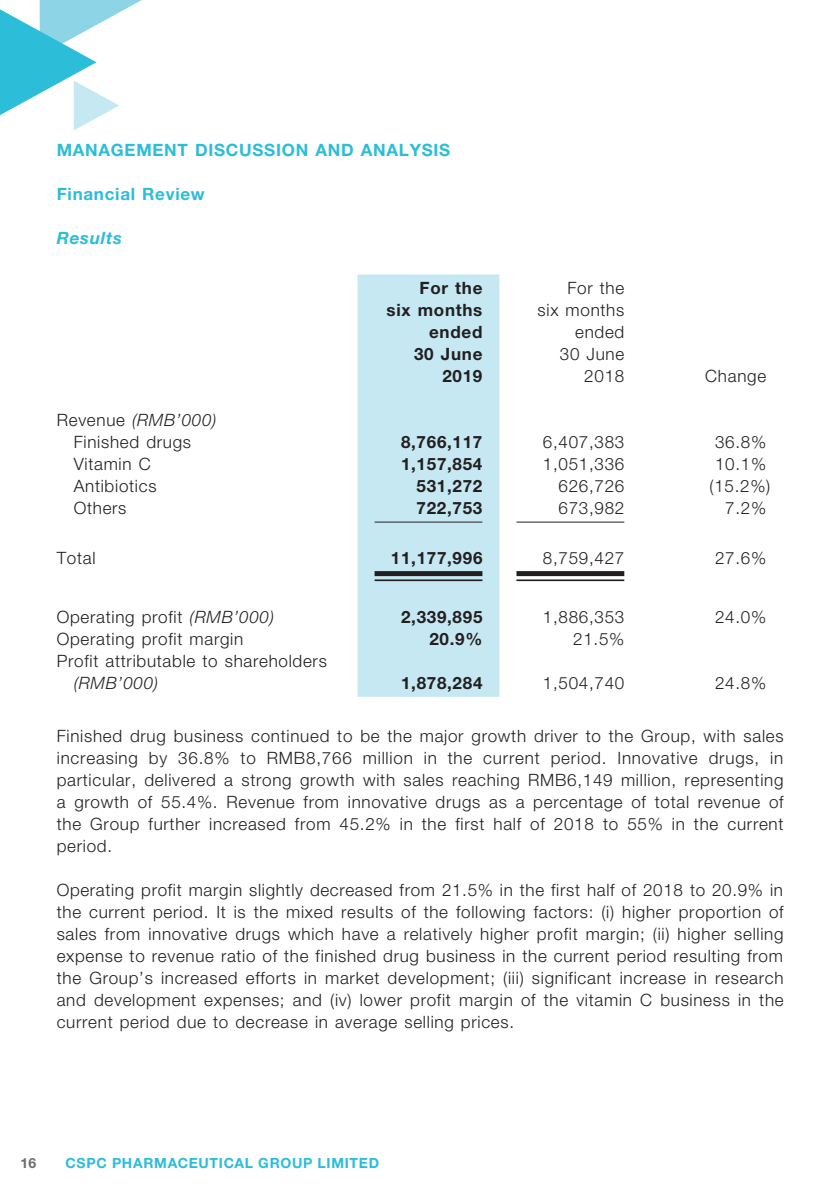
<style>
.page{position:relative;width:840px;height:1191px;background:#fff}
.page>*{position:absolute;margin:0;border:0;box-sizing:border-box;transform-origin:0 0}
.t1{font:300 17px/22px "Helvetica Neue";letter-spacing:.04em;color:#231f20;text-align:justify}
.t2{font:700 17px/22px "Helvetica Neue";letter-spacing:.04em;color:#231f20;text-align:right}
.t3{font:700 17px "Helvetica Neue";letter-spacing:.04em;color:#2cbdd8}
.t4{font:italic 300 17px "Helvetica Neue";letter-spacing:.04em;color:#231f20}
.t5{font:italic 700 17px "Helvetica Neue";letter-spacing:.04em;color:#2cbdd8}
.t6{font:700 14px "Helvetica Neue";letter-spacing:.05em;color:#2cbdd8}
.t7{font:700 14px "Helvetica Neue";color:#6c6d70}
.s1{font-style:italic}
</style>
<div class="page">
<svg style="left:0;top:0;width:142px;height:130px"></svg>
<div style="left:357px;top:274px;width:142px;height:423px;background:#c6e8f2"></div>
<hr style="left:374px;top:521px;width:108px;height:1px;background:#231f20">
<hr style="left:516px;top:521px;width:108px;height:1px;background:#231f20">
<div style="left:374px;top:571px;width:108px;height:5px;background:#231f20"></div>
<hr style="left:374px;top:579px;width:108px;height:2px;background:#231f20">
<div style="left:516px;top:571px;width:108px;height:5px;background:#231f20"></div>
<hr style="left:516px;top:579px;width:108px;height:2px;background:#231f20">
<p class="t3" style="left:57px;top:140px;width:82px">MANAGEMENT</p>
<p class="t3" style="left:195px;top:140px;width:100px">DISCUSSION</p>
<p class="t3" style="left:315px;top:140px;width:135px">AND ANALYSIS</p>
<p class="t3" style="left:57px;top:184px;width:149px">Financial Review</p>
<p class="t5" style="left:57px;top:228px;width:67px">Results</p>
<p class="t2" style="left:386px;top:277px;width:97px">For the<br>six months ended<br>30 June</p>
<p class="t1" style="left:537px;top:277px;width:88px;text-align:right">For the<br>six months ended<br>30 June</p>
<p class="t2" style="left:442px;top:365px;width:41px">2019</p>
<p class="t1" style="left:584px;top:365px;width:41px">2018</p>
<p class="t1" style="left:704px;top:365px;width:62px">Change</p>
<p class="t1" style="left:57px;top:409px;width:161px;text-align:center">Revenue <span class="s1">(RMB’000)<br></span>Finished drugs</p>
<p class="t2" style="left:401px;top:431px;width:83px">8,766,117</p>
<p class="t1" style="left:542px;top:431px;width:83px">6,407,383</p>
<p class="t1" style="left:714px;top:431px;width:53px">36.8%</p>
<p class="t1" style="left:74px;top:453px;width:78px">Vitamin C</p>
<p class="t2" style="left:401px;top:453px;width:83px">1,157,854</p>
<p class="t1" style="left:542px;top:453px;width:83px">1,051,336</p>
<p class="t1" style="left:714px;top:453px;width:53px">10.1%</p>
<p class="t1" style="left:74px;top:475px;width:84px">Antibiotics</p>
<p class="t2" style="left:416px;top:475px;width:67px">531,272</p>
<p class="t1" style="left:558px;top:475px;width:67px">626,726</p>
<p class="t1" style="left:709px;top:475px;width:62px">(15.2%)</p>
<p class="t1" style="left:74px;top:497px;width:54px">Others</p>
<p class="t2" style="left:416px;top:497px;width:67px">722,753</p>
<p class="t1" style="left:558px;top:497px;width:67px">673,982</p>
<p class="t1" style="left:724px;top:497px;width:42px">7.2%</p>
<p class="t1" style="left:57px;top:547px;width:40px">Total</p>
<p class="t2" style="left:390px;top:547px;width:93px">11,177,996</p>
<p class="t1" style="left:542px;top:547px;width:83px">8,759,427</p>
<p class="t1" style="left:714px;top:547px;width:53px">27.6%</p>
<p class="t1" style="left:57px;top:605px;width:219px">Operating profit <span class="s1">(RMB’000)</span></p>
<p class="t2" style="left:401px;top:605px;width:83px">2,339,895</p>
<p class="t1" style="left:542px;top:605px;width:83px">1,886,353</p>
<p class="t1" style="left:714px;top:605px;width:53px">24.0%</p>
<p class="t1" style="left:57px;top:627px;width:188px">Operating profit margin</p>
<p class="t2" style="left:429px;top:627px;width:54px">20.9%</p>
<p class="t1" style="left:573px;top:627px;width:53px">21.5%</p>
<p class="t1" style="left:57px;top:649px;width:271px">Profit attributable to shareholders</p>
<p class="t4" style="left:74px;top:672px;width:86px">(RMB’000)</p>
<p class="t2" style="left:401px;top:671px;width:83px">1,878,284</p>
<p class="t1" style="left:542px;top:671px;width:83px">1,504,740</p>
<p class="t1" style="left:714px;top:671px;width:53px">24.8%</p>
<p class="t1" style="left:57px;top:724px;width:728px">Finished drug business continued to be the major growth driver to the Group, with sales increasing by 36.8% to RMB8,766 million in the current period. Innovative drugs, in particular, delivered a strong growth with sales reaching RMB6,149 million, representing a growth of 55.4%. Revenue from innovative drugs as a percentage of total revenue of the Group further increased from 45.2% in the first half of 2018 to 55% in the current period.</p>
<p class="t1" style="left:57px;top:878px;width:728px">Operating profit margin slightly decreased from 21.5% in the first half of 2018 to 20.9% in the current period. It is the mixed results of the following factors: (i) higher proportion of sales from innovative drugs which have a relatively higher profit margin; (ii) higher selling expense to revenue ratio of the finished drug business in the current period resulting from the Group’s increased efforts in market development; (iii) significant increase in research and development expenses; and (iv) lower profit margin of the vitamin C business in the current period due to decrease in average selling prices.</p>
<p class="t7" style="left:20px;top:1154px;width:17px">16</p>
<p class="t6" style="left:65px;top:1154px;width:315px">CSPC PHARMACEUTICAL GROUP LIMITE D</p>
</div>
